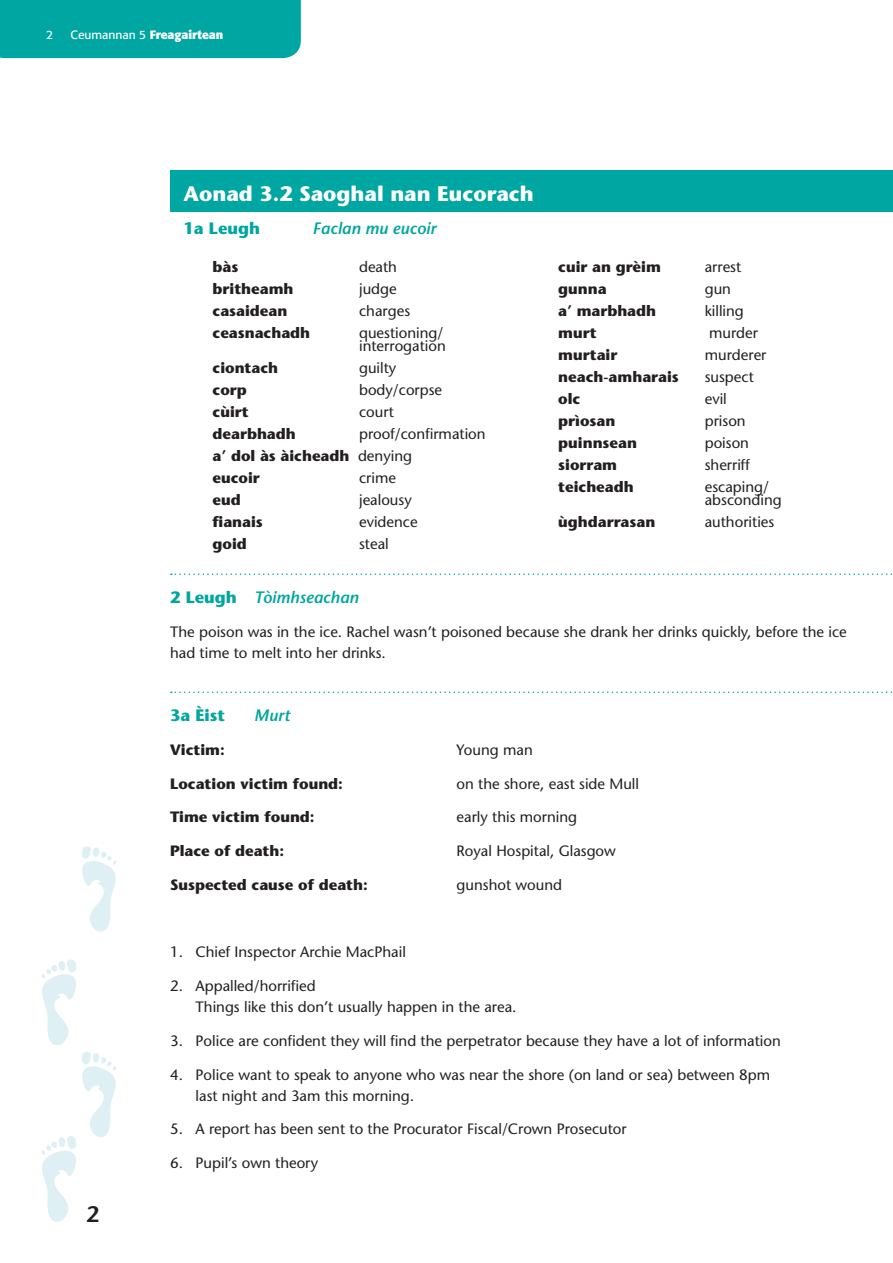
<style>
.page{position:relative;width:893px;height:1263px;background:#fff}
.page>*{position:absolute;margin:0;border:0;box-sizing:border-box;transform-origin:0 0}
.Body{font:600 22.5px "Stone Sans Std";color:#231f20}
.Head_1{font:700 21px "Stone Sans Std";color:#fff}
.Head_1-2{font:italic 600 16.5px "Stone Sans Std";color:#00a6a1}
.Head_1-3{font:700 16.5px "Stone Sans Std";color:#00a6a1}
.Head_1-4{font:500 15px/21px "Stone Sans Std";color:#231f20}
.Body-2{font:500 15px/13.5px "Stone Sans Std";color:#231f20}
.Body-3{font:700 15px "Stone Sans Std";color:#231f20}
.Head_1-5{font:700 15px "Stone Sans Std";color:#231f20}
.t1{font:700 12px "Formata";color:#fff}
.t2{font:12px "Formata";color:#fff}
.s1{font-weight:400}
.s2{font-weight:500}
.s3{font-weight:700;font-style:normal}
</style>
<div class="page">
<div style="left:0;top:0;width:301px;height:58px;background:#00a6a1"></div>
<svg style="left:82px;top:846px;width:34px;height:86px"></svg>
<svg style="left:42px;top:1052px;width:74px;height:170px"></svg>
<svg style="left:42px;top:960px;width:34px;height:85px"></svg>
<div style="left:170px;top:171px;width:723px;height:41px;background:#00a6a1"></div>
<svg style="left:171px;top:573px;width:722px;height:2px"></svg>
<svg style="left:171px;top:691px;width:722px;height:2px"></svg>
<p class="t2" style="left:46px;top:28px;width:8px">2</p>
<p class="t1" style="left:71px;top:28px;width:154px"><span class="s1">Ceumannan 5</span> Freagairtean</p>
<p class="Head_1" style="left:184px;top:181px;width:352px">Aonad 3.2 Saoghal nan Eucorach</p>
<p class="Head_1-3" style="left:184px;top:219px;width:78px">1a Leugh</p>
<p class="Head_1-2" style="left:313px;top:219px;width:125px">Faclan mu eucoir</p>
<p class="Body-3" style="left:213px;top:258px;width:27px">bàs</p>
<p class="Body-2" style="left:359px;top:260px;width:39px">death</p>
<p class="Body-3" style="left:213px;top:280px;width:82px">britheamh</p>
<p class="Body-2" style="left:359px;top:282px;width:39px">judge</p>
<p class="Body-3" style="left:213px;top:302px;width:76px">casaidean</p>
<p class="Body-2" style="left:359px;top:304px;width:53px">charges</p>
<p class="Body-3" style="left:213px;top:324px;width:99px">ceasnachadh</p>
<p class="Body-2" style="left:359px;top:326px;width:88px">questioning/ interrogation</p>
<p class="Body-3" style="left:213px;top:359px;width:67px">ciontach</p>
<p class="Body-2" style="left:359px;top:361px;width:39px">guilty</p>
<p class="Body-3" style="left:213px;top:381px;width:36px">corp</p>
<p class="Body-2" style="left:359px;top:383px;width:85px">body/corpse</p>
<p class="Body-3" style="left:213px;top:403px;width:38px">cùirt</p>
<p class="Body-2" style="left:359px;top:405px;width:36px">court</p>
<p class="Body-3" style="left:213px;top:425px;width:85px">dearbhadh</p>
<p class="Body-2" style="left:359px;top:427px;width:128px">proof/confirmation</p>
<p class="Body-3" style="left:213px;top:447px;width:201px">a’ dol às àicheadh <span class="s2">denying</span></p>
<p class="Body-3" style="left:213px;top:469px;width:49px">eucoir</p>
<p class="Body-2" style="left:359px;top:471px;width:39px">crime</p>
<p class="Body-3" style="left:213px;top:491px;width:30px">eud</p>
<p class="Body-2" style="left:359px;top:493px;width:54px">jealousy</p>
<p class="Body-3" style="left:213px;top:513px;width:52px">fianais</p>
<p class="Body-2" style="left:359px;top:515px;width:60px">evidence</p>
<p class="Body-3" style="left:213px;top:535px;width:36px">goid</p>
<p class="Body-2" style="left:359px;top:537px;width:31px">steal</p>
<p class="Body-3" style="left:558px;top:258px;width:104px">cuir an grèim</p>
<p class="Body-2" style="left:705px;top:260px;width:38px">arrest</p>
<p class="Body-3" style="left:558px;top:280px;width:50px">gunna</p>
<p class="Body-2" style="left:705px;top:282px;width:28px">gun</p>
<p class="Body-3" style="left:558px;top:302px;width:99px">a’ marbhadh</p>
<p class="Body-2" style="left:705px;top:304px;width:41px">killing</p>
<p class="Body-3" style="left:558px;top:324px;width:40px">murt</p>
<p class="Body-2" style="left:709px;top:326px;width:50px">murder</p>
<p class="Body-3" style="left:558px;top:346px;width:61px">murtair</p>
<p class="Body-2" style="left:705px;top:348px;width:63px">murderer</p>
<p class="Body-3" style="left:558px;top:368px;width:122px">neach-amharais</p>
<p class="Body-2" style="left:705px;top:370px;width:51px">suspect</p>
<p class="Body-3" style="left:558px;top:390px;width:24px">olc</p>
<p class="Body-2" style="left:705px;top:392px;width:24px">evil</p>
<p class="Body-3" style="left:558px;top:412px;width:59px">prìosan</p>
<p class="Body-2" style="left:705px;top:414px;width:42px">prison</p>
<p class="Body-3" style="left:558px;top:434px;width:80px">puinnsean</p>
<p class="Body-2" style="left:705px;top:436px;width:46px">poison</p>
<p class="Body-3" style="left:558px;top:456px;width:60px">siorram</p>
<p class="Body-2" style="left:705px;top:458px;width:47px">sherriff</p>
<p class="Body-3" style="left:558px;top:478px;width:77px">teicheadh</p>
<p class="Body-2" style="left:705px;top:480px;width:79px">escaping/ absconding</p>
<p class="Body-3" style="left:558px;top:513px;width:99px">ùghdarrasan</p>
<p class="Body-2" style="left:705px;top:515px;width:71px">authorities</p>
<p class="Head_1-2" style="left:170px;top:587px;width:190px"><span class="s3">2 Leugh</span> Tòimhseachan</p>
<p class="Head_1-4" style="left:170px;top:621px;width:678px">The poison was in the ice. Rachel wasn’t poisoned because she drank her drinks quickly, before the ice had time to melt into her drinks.</p>
<p class="Head_1-3" style="left:170px;top:705px;width:57px">3a Èist</p>
<p class="Head_1-2" style="left:254px;top:705px;width:37px">Murt</p>
<p class="Head_1-5" style="left:170px;top:741px;width:56px">Victim:</p>
<p class="Head_1-4" style="left:457px;top:739px;width:78px">Young man</p>
<p class="Head_1-5" style="left:170px;top:774px;width:174px">Location victim found:</p>
<p class="Head_1-4" style="left:457px;top:773px;width:184px">on the shore, east side Mull</p>
<p class="Head_1-5" style="left:170px;top:808px;width:146px">Time victim found:</p>
<p class="Head_1-4" style="left:457px;top:807px;width:122px">early this morning</p>
<p class="Head_1-5" style="left:170px;top:842px;width:116px">Place of death:</p>
<p class="Head_1-4" style="left:457px;top:840px;width:161px">Royal Hospital, Glasgow</p>
<p class="Head_1-5" style="left:170px;top:876px;width:199px">Suspected cause of death:</p>
<p class="Head_1-4" style="left:457px;top:874px;width:107px">gunshot wound</p>
<p class="Body" style="left:86px;top:1201px;width:14px">2</p>
<p class="Head_1-4" style="left:170px;top:942px;width:237px">1. Chief Inspector Archie MacPhail</p>
<p class="Head_1-4" style="left:196px;top:975px;width:322px;text-indent:-25px">2. Appalled/horrified<br>Things like this don’t usually happen in the area.</p>
<p class="Head_1-4" style="left:170px;top:1030px;width:612px">3. Police are confident they will find the perpetrator because they have a lot of information</p>
<p class="Head_1-4" style="left:196px;top:1064px;width:576px;text-indent:-25px">4. Police want to speak to anyone who was near the shore (on land or sea) between 8pm last night and 3am this morning.</p>
<p class="Head_1-4" style="left:170px;top:1119px;width:458px">5. A report has been sent to the Procurator Fiscal/Crown Prosecutor</p>
<p class="Head_1-4" style="left:170px;top:1152px;width:150px">6. Pupil’s own theory</p>
</div>
